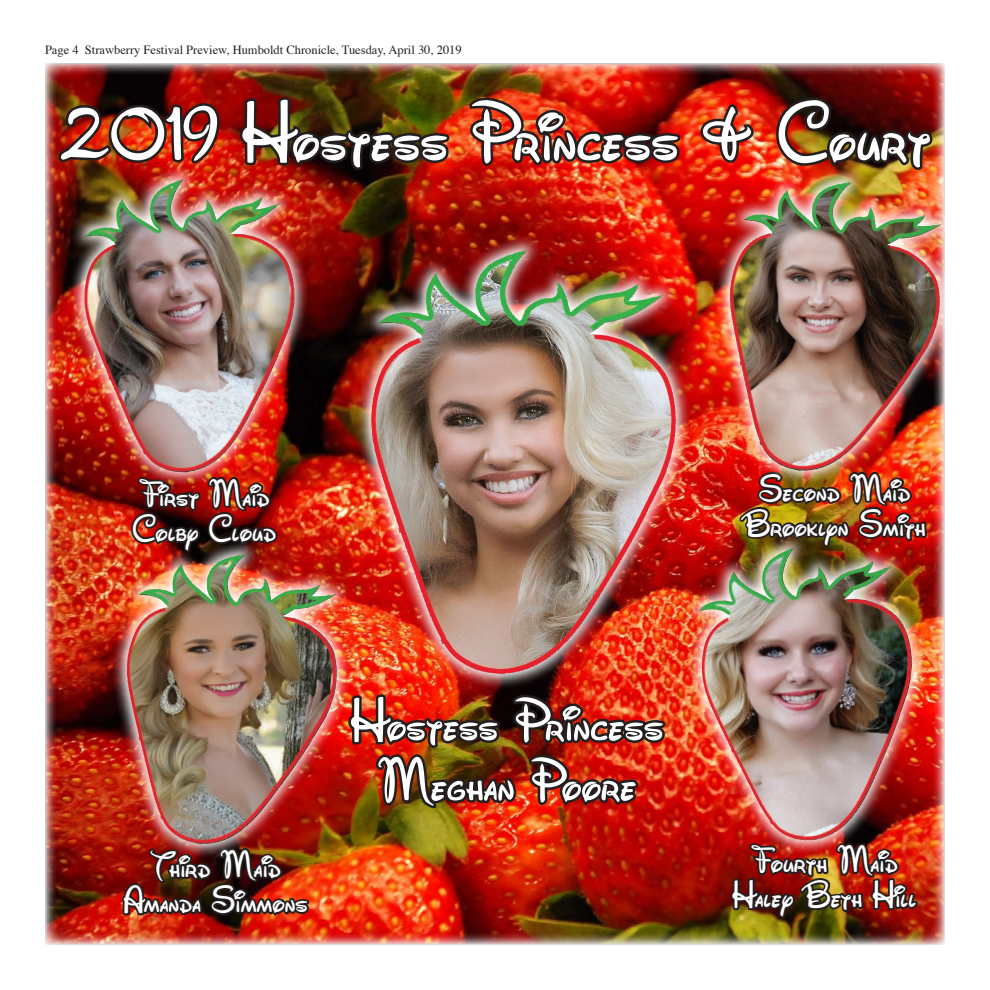
<style>
.page{position:relative;width:990px;height:990px;background:#fff}
.page>*{position:absolute;margin:0;border:0;box-sizing:border-box;transform-origin:0 0}
.t1{font:83.75px "Walt Disney Script";color:#fff}
.t2{font:60px/60px "Walt Disney Script";color:#fff;text-align:center}
.t3{font:37.5px/35px "Walt Disney Script";color:#fff;text-align:center}
.t4{font:12.5px "Times";color:#231f20}
</style>
<div class="page">
<img style="left:683px;top:65px;width:260px;height:878px">
<img style="left:698px;top:101px;width:60px;height:51px">
<svg style="left:774px;top:95px;width:162px;height:57px;background:#4c190e"></svg>
<img style="left:45px;top:63px;width:638px;height:882px">
<img style="left:729px;top:503px;width:200px;height:442px">
<img style="left:692px;top:152px;width:253px;height:351px">
<img style="left:794px;top:182px;width:55px;height:46px">
<img style="left:93px;top:527px;width:272px;height:346px">
<img style="left:193px;top:555px;width:50px;height:46px">
<img style="left:355px;top:235px;width:337px;height:455px">
<img style="left:379px;top:250px;width:147px;height:94px">
<img style="left:60px;top:156px;width:263px;height:339px">
<img style="left:137px;top:179px;width:46px;height:51px">
<img style="left:670px;top:517px;width:275px;height:352px">
<img style="left:747px;top:548px;width:46px;height:52px">
<p class="t4" style="left:45px;top:42px;width:418px">Page 4 Strawberry Festival Preview, Humboldt Chronicle, Tuesday, April 30, 2019</p>
<h1 class="t1" style="left:59px;top:79px;width:873px">2019 Hostess Princess &amp; Court</h1>
<p class="t3" style="left:133px;top:475px;width:145px;text-align:left">First Maid<br>Colby Cloud</p>
<h2 class="t2" style="left:350px;top:688px;width:315px">Hostess Princess<br>Meghan Poore</h2>
<p class="t3" style="left:743px;top:470px;width:184px">Second Maid<br>Brooklyn Smith</p>
<p class="t3" style="left:124px;top:846px;width:186px">Third Maid<br>Amanda Simmons</p>
<p class="t3" style="left:732px;top:841px;width:186px">Fourth Maid<br>Haley Beth Hill</p>
</div>
